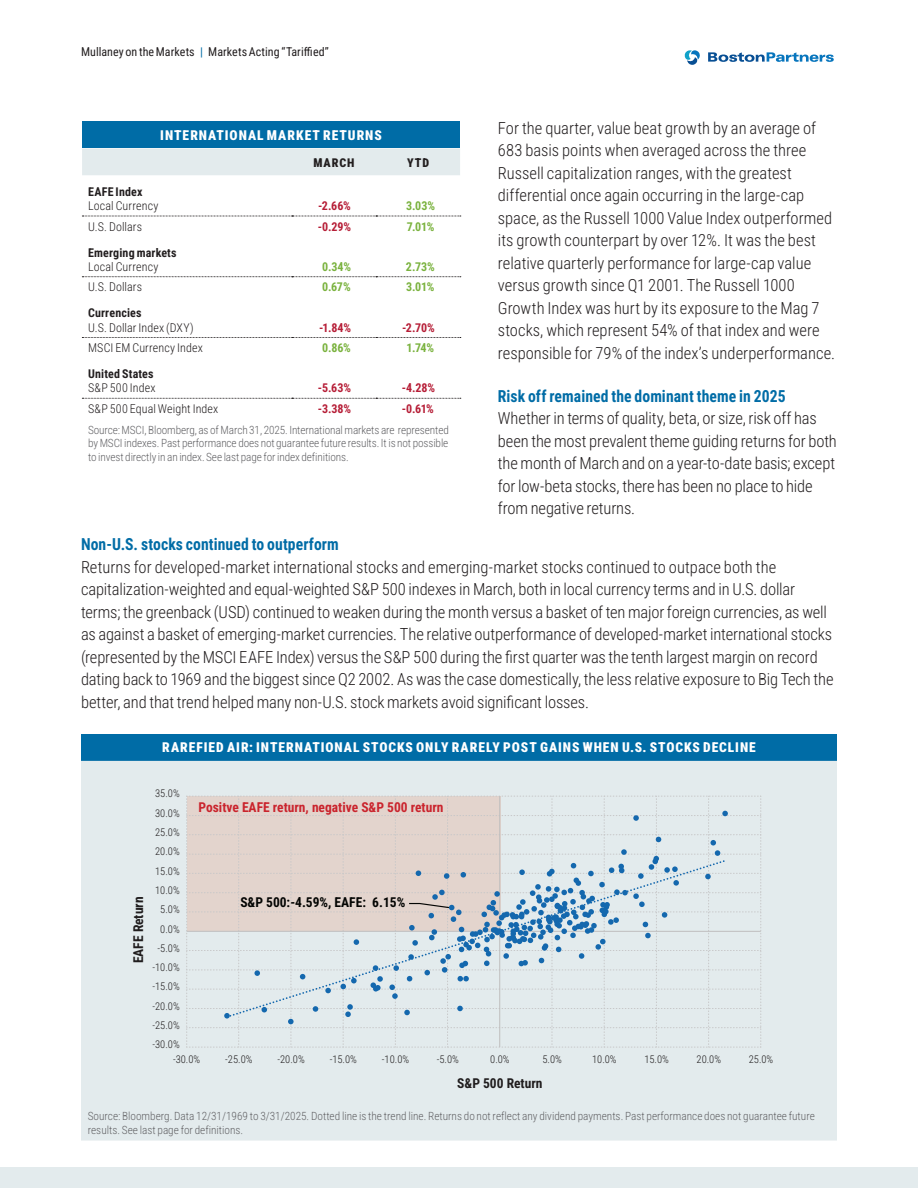
<style>
.page{position:relative;width:918px;height:1188px;background:#fff}
.page>*{position:absolute;margin:0;border:0;box-sizing:border-box;transform-origin:0 0}
.t1{font:300 16.5px/22.5px "Roboto Condensed";letter-spacing:-.005em;color:#231f20}
.t2{font:700 16.5px "Roboto Condensed";letter-spacing:.005em;color:#006ca6;scale:.95 1}
.t3{font:900 13.5px "Roboto Condensed";letter-spacing:.07em;color:#fff}
.t4{font:700 13.5px "Roboto Condensed";color:#ca242d}
.t5{font:700 13.5px "Roboto Condensed";color:#040503}
.t6{font:700 13.5px "Roboto Condensed";color:#201d1e}
.t7{font:300 12px "Roboto Condensed";letter-spacing:.01em;color:#231f20}
.t8{font:700 12px "Roboto Condensed";color:#b61e37}
.t9{font:700 12px "Roboto Condensed";letter-spacing:.015em;color:#231f20}
.t10{font:12px "Roboto Condensed";letter-spacing:.005em;color:#231f20}
.t11{font:700 12px "Roboto Condensed";letter-spacing:-.005em;color:#7ab23e}
.t12{font:900 12px "Roboto Condensed";letter-spacing:.08em;color:#231f20}
.t13{font:300 11.25px/13.5px "Roboto Condensed";color:#636366}
.t14{font:300 10.5px "Roboto Condensed";color:#201d1e}
.s1{color:#006ca6}
</style>
<div class="page">
<div style="left:81px;top:734px;width:756px;height:27px;background:#006ca6"></div>
<div style="left:81px;top:761px;width:756px;height:380px;background:#e3ebed"></div>
<svg style="left:186px;top:796px;width:575px;height:252px;background:#e1e1e0"></svg>
<svg style="left:226px;top:860px;width:499px;height:158px;background:#d4dbe0"></svg>
<div style="left:0;top:1167px;width:918px;height:21px;background:#e3ebed"></div>
<svg style="left:708px;top:52px;width:126px;height:10px"></svg>
<svg style="left:685px;top:50px;width:15px;height:15px"></svg>
<div style="left:82px;top:122px;width:378px;height:26px;background:#006ca6"></div>
<div style="left:82px;top:148px;width:378px;height:27px;background:#e3ebed"></div>
<svg style="left:82px;top:215px;width:378px;height:183px"></svg>
<svg style="left:82px;top:216px;width:379px;height:1px"></svg>
<svg style="left:82px;top:276px;width:379px;height:1px"></svg>
<svg style="left:82px;top:337px;width:379px;height:1px"></svg>
<svg style="left:82px;top:398px;width:379px;height:1px"></svg>
<p class="t10" style="left:81px;top:44px;width:249px">Mullaney on the Markets <span class="s1">|</span> Markets Acting “Tariffied”</p>
<p class="t3" style="left:160px;top:126px;width:223px">INTERNATIONAL MARKET RETURNS</p>
<p class="t12" style="left:314px;top:154px;width:43px">MARCH</p>
<p class="t12" style="left:407px;top:154px;width:24px">YTD</p>
<p class="t9" style="left:88px;top:183px;width:56px">EAFE Index</p>
<p class="t7" style="left:88px;top:198px;width:72px">Local Currency</p>
<p class="t8" style="left:318px;top:198px;width:34px">-2.66%</p>
<p class="t11" style="left:406px;top:198px;width:30px">3.03%</p>
<p class="t7" style="left:88px;top:218px;width:56px">U.S. Dollars</p>
<p class="t8" style="left:318px;top:218px;width:35px">-0.29%</p>
<p class="t11" style="left:407px;top:218px;width:29px">7.01%</p>
<p class="t9" style="left:88px;top:244px;width:90px">Emerging markets</p>
<p class="t7" style="left:88px;top:258px;width:72px">Local Currency</p>
<p class="t11" style="left:322px;top:258px;width:30px">0.34%</p>
<p class="t11" style="left:406px;top:258px;width:31px">2.73%</p>
<p class="t7" style="left:88px;top:279px;width:56px">U.S. Dollars</p>
<p class="t11" style="left:322px;top:279px;width:30px">0.67%</p>
<p class="t11" style="left:406px;top:279px;width:30px">3.01%</p>
<p class="t9" style="left:88px;top:305px;width:55px">Currencies</p>
<p class="t7" style="left:88px;top:319px;width:107px">U.S. Dollar Index (DXY)</p>
<p class="t8" style="left:319px;top:319px;width:33px">-1.84%</p>
<p class="t8" style="left:402px;top:319px;width:34px">-2.70%</p>
<p class="t7" style="left:88px;top:340px;width:116px">MSCI EM Currency Index</p>
<p class="t11" style="left:322px;top:340px;width:30px">0.86%</p>
<p class="t11" style="left:407px;top:340px;width:29px">1.74%</p>
<p class="t9" style="left:88px;top:365px;width:67px">United States</p>
<p class="t7" style="left:88px;top:380px;width:69px">S&amp;P 500 Index</p>
<p class="t8" style="left:318px;top:380px;width:35px">-5.63%</p>
<p class="t8" style="left:402px;top:380px;width:35px">-4.28%</p>
<p class="t7" style="left:88px;top:400px;width:132px">S&amp;P 500 Equal Weight Index</p>
<p class="t8" style="left:318px;top:400px;width:35px">-3.38%</p>
<p class="t8" style="left:402px;top:400px;width:34px">-0.61%</p>
<p class="t13" style="left:88px;top:423px;width:362px;text-align:justify">Source: MSCI, Bloomberg, as of March 31, 2025. International markets are represented by MSCI indexes. Past performance does not guarantee future results. It is not possible to invest directly in an index. See last page for index definitions.</p>
<p class="t1" style="left:498px;top:116px;width:339px">For the quarter, value beat growth by an average of 683 basis points when averaged across the three Russell capitalization ranges, with the greatest differential once again occurring in the large-cap space, as the Russell 1000 Value Index outperformed its growth counterpart by over 12%. It was the best relative quarterly performance for large-cap value versus growth since Q1 2001. The Russell 1000<br>Growth Index was hurt by its exposure to the Mag 7 stocks, which represent 54% of that index and were responsible for 79% of the index’s underperformance.</p>
<p class="t2" style="left:498px;top:384px;width:304px">Risk off remained the dominant theme in 2025</p>
<p class="t1" style="left:498px;top:406px;width:341px">Whether in terms of quality, beta, or size, risk off has been the most prevalent theme guiding returns for both the month of March and on a year-to-date basis; except for low-beta stocks, there has been no place to hide from negative returns.</p>
<p class="t2" style="left:81px;top:533px;width:273px">Non-U.S. stocks continued to outperform</p>
<p class="t1" style="left:81px;top:555px;width:754px">Returns for developed-market international stocks and emerging-market stocks continued to outpace both the capitalization-weighted and equal-weighted S&amp;P 500 indexes in March, both in local currency terms and in U.S. dollar terms; the greenback (USD) continued to weaken during the month versus a basket of ten major foreign currencies, as well as against a basket of emerging-market currencies. The relative outperformance of developed-market international stocks (represented by the MSCI EAFE Index) versus the S&amp;P 500 during the first quarter was the tenth largest margin on record dating back to 1969 and the biggest since Q2 2002. As was the case domestically, the less relative exposure to Big Tech the better, and that trend helped many non-U.S. stock markets avoid significant losses.</p>
<p class="t3" style="left:162px;top:738px;width:595px">RAREFIED AIR: INTERNATIONAL STOCKS ONLY RARELY POST GAINS WHEN U.S. STOCKS DECLINE</p>
<p class="t6" style="left:129px;top:963px;width:68px;rotate:-90deg">EAFE Return</p>
<p class="t14" style="left:155px;top:786px;width:26px">35.0%</p>
<p class="t14" style="left:155px;top:806px;width:26px">30.0%</p>
<p class="t14" style="left:155px;top:825px;width:26px">25.0%</p>
<p class="t14" style="left:155px;top:844px;width:26px">20.0%</p>
<p class="t14" style="left:155px;top:863px;width:26px">15.0%</p>
<p class="t14" style="left:155px;top:883px;width:26px">10.0%</p>
<p class="t14" style="left:160px;top:902px;width:21px">5.0%</p>
<p class="t14" style="left:160px;top:922px;width:21px">0.0%</p>
<p class="t14" style="left:158px;top:941px;width:24px">-5.0%</p>
<p class="t14" style="left:153px;top:960px;width:29px">-10.0%</p>
<p class="t14" style="left:153px;top:979px;width:29px">-15.0%</p>
<p class="t14" style="left:153px;top:999px;width:29px">-20.0%</p>
<p class="t14" style="left:153px;top:1018px;width:29px">-25.0%</p>
<p class="t14" style="left:153px;top:1037px;width:29px">-30.0%</p>
<p class="t4" style="left:199px;top:798px;width:246px">Positve EAFE return, negative S&amp;P 500 return</p>
<p class="t5" style="left:240px;top:893px;width:166px">S&amp;P 500:-4.59%, EAFE: 6.15%</p>
<p class="t14" style="left:173px;top:1052px;width:29px">-30.0%</p>
<p class="t14" style="left:225px;top:1052px;width:29px">-25.0%</p>
<p class="t14" style="left:277px;top:1052px;width:29px">-20.0%</p>
<p class="t14" style="left:330px;top:1052px;width:29px">-15.0%</p>
<p class="t14" style="left:382px;top:1052px;width:29px">-10.0%</p>
<p class="t14" style="left:437px;top:1052px;width:24px">-5.0%</p>
<p class="t14" style="left:490px;top:1052px;width:21px">0.0%</p>
<p class="t14" style="left:543px;top:1052px;width:21px">5.0%</p>
<p class="t14" style="left:592px;top:1052px;width:26px">10.0%</p>
<p class="t14" style="left:644px;top:1052px;width:26px">15.0%</p>
<p class="t14" style="left:697px;top:1052px;width:26px">20.0%</p>
<p class="t14" style="left:749px;top:1052px;width:26px">25.0%</p>
<p class="t6" style="left:457px;top:1074px;width:87px">S&amp;P 500 Return</p>
<p class="t13" style="left:88px;top:1109px;width:729px">Source: Bloomberg. Data 12/31/1969 to 3/31/2025. Dotted line is the trend line. Returns do not reflect any dividend payments. Past performance does not guarantee future results. See last page for definitions.</p>
</div>
